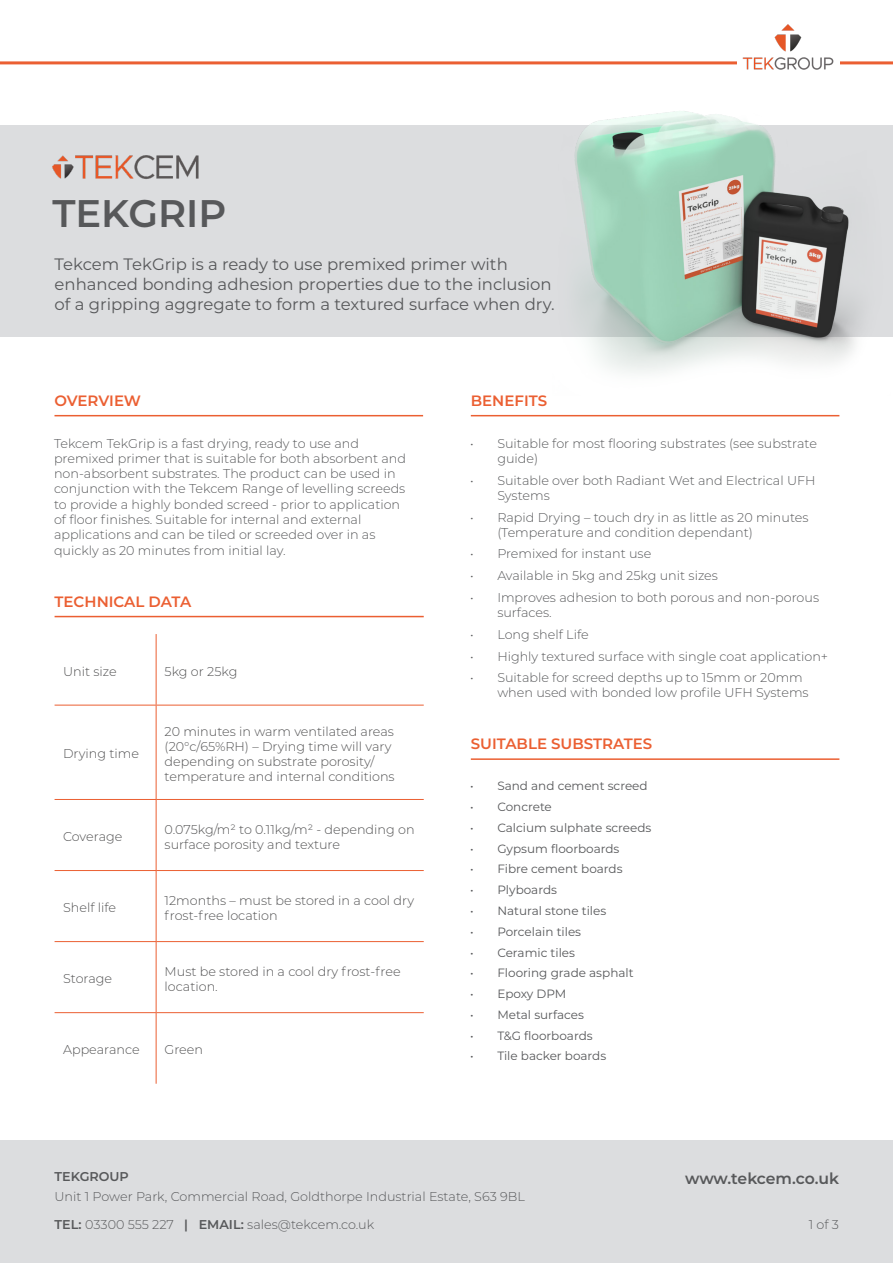
<style>
.page{position:relative;width:893px;height:1263px;background:#fff}
.page>*{position:absolute;margin:0;border:0;box-sizing:border-box;transform-origin:0 0}
.t1{font:600 38.4px "Montserrat";color:#57585a}
.t2{font:16.5px/19.8px "Montserrat";color:#57585a}
.t3{font:600 15.6px "Montserrat";letter-spacing:-.01em;color:#57585a}
.t4{font:600 15px "Montserrat";color:#eb5f32}
.t5{font:300 12.75px/15.3px "Montserrat";color:#57585a}
.t6{font:300 12.75px/15.3px "Montserrat";color:#525253}
.t7{font:600 12.75px "Montserrat";color:#57585a}
.t8{font:12px "Montserrat";color:#57585a}
.s1{font-weight:600}
</style>
<div class="page">
<div style="left:0;top:125px;width:893px;height:211px;background:#dcdddf"></div>
<hr style="left:0;top:61px;width:893px;height:3px;background:#eb5f32">
<img style="left:52px;top:155px;width:147px;height:24px">
<hr style="left:54px;top:415px;width:369px;height:1px;background:#eb5f32">
<hr style="left:55px;top:616px;width:369px;height:1px;background:#eb5f32">
<hr style="left:156px;top:634px;width:1px;height:71px;background:#eb5f32">
<hr style="left:55px;top:705px;width:101px;height:1px;background:#eb5f32">
<hr style="left:156px;top:705px;width:268px;height:1px;background:#eb5f32">
<hr style="left:156px;top:705px;width:1px;height:94px;background:#eb5f32">
<hr style="left:55px;top:799px;width:101px;height:1px;background:#eb5f32">
<hr style="left:156px;top:799px;width:268px;height:1px;background:#eb5f32">
<hr style="left:156px;top:800px;width:1px;height:70px;background:#eb5f32">
<hr style="left:55px;top:870px;width:101px;height:1px;background:#eb5f32">
<hr style="left:156px;top:870px;width:268px;height:1px;background:#eb5f32">
<hr style="left:156px;top:871px;width:1px;height:70px;background:#eb5f32">
<hr style="left:55px;top:941px;width:101px;height:1px;background:#eb5f32">
<hr style="left:156px;top:941px;width:268px;height:1px;background:#eb5f32">
<hr style="left:156px;top:942px;width:1px;height:70px;background:#eb5f32">
<hr style="left:55px;top:1012px;width:101px;height:1px;background:#eb5f32">
<hr style="left:156px;top:1012px;width:268px;height:1px;background:#eb5f32">
<hr style="left:156px;top:1013px;width:1px;height:71px;background:#eb5f32">
<hr style="left:471px;top:415px;width:368px;height:1px;background:#eb5f32">
<div style="left:0;top:1141px;width:893px;height:122px;background:#dcdddf"></div>
<hr style="left:471px;top:758px;width:368px;height:2px;background:#eb5f32">
<img style="left:743px;top:24px;width:88px;height:34px">
<img style="left:553px;top:58px;width:337px;height:315px">
<p class="t1" style="left:52px;top:186px;width:175px">TEKGRIP</p>
<p class="t2" style="left:55px;top:254px;width:502px">Tekcem TekGrip is a ready to use premixed primer with enhanced bonding adhesion properties due to the inclusion of a gripping aggregate to form a textured surface when dry.</p>
<p class="t4" style="left:54px;top:390px;width:88px">OVERVIEW</p>
<p class="t5" style="left:54px;top:435px;width:354px">Tekcem TekGrip is a fast drying, ready to use and premixed primer that is suitable for both absorbent and non-absorbent substrates. The product can be used in conjunction with the Tekcem Range of levelling screeds to provide a highly bonded screed - prior to application of floor finishes. Suitable for internal and external applications and can be tiled or screeded over in as quickly as 20 minutes from initial lay.</p>
<p class="t4" style="left:55px;top:591px;width:138px">TECHNICAL DATA</p>
<p class="t6" style="left:63px;top:663px;width:55px">Unit size</p>
<p class="t6" style="left:165px;top:663px;width:74px">5kg or 25kg</p>
<p class="t6" style="left:63px;top:746px;width:77px">Drying time</p>
<p class="t6" style="left:165px;top:723px;width:232px">20 minutes in warm ventilated areas (20°c/65%RH) – Drying time will vary depending on substrate porosity/ temperature and internal conditions</p>
<p class="t6" style="left:63px;top:828px;width:61px">Coverage</p>
<p class="t6" style="left:165px;top:821px;width:251px">0.075kg/m² to 0.11kg/m² - depending on surface porosity and texture</p>
<p class="t6" style="left:63px;top:900px;width:55px">Shelf life</p>
<p class="t6" style="left:165px;top:892px;width:251px">12months – must be stored in a cool dry frost-free location</p>
<p class="t6" style="left:63px;top:971px;width:51px">Storage</p>
<p class="t6" style="left:165px;top:963px;width:238px">Must be stored in a cool dry frost-free location.</p>
<p class="t6" style="left:63px;top:1042px;width:78px">Appearance</p>
<p class="t6" style="left:165px;top:1042px;width:40px">Green</p>
<p class="t4" style="left:471px;top:390px;width:78px">BENEFITS</p>
<p class="t5" style="left:497px;top:435px;width:321px;text-indent:-27px">• Suitable for most flooring substrates (see substrate guide)</p>
<p class="t5" style="left:497px;top:472px;width:320px;text-indent:-27px">• Suitable over both Radiant Wet and Electrical UFH<br>Systems</p>
<p class="t5" style="left:497px;top:509px;width:313px;text-indent:-27px">• Rapid Drying – touch dry in as little as 20 minutes (Temperature and condition dependant)</p>
<p class="t5" style="left:470px;top:546px;width:182px">• Premixed for instant use</p>
<p class="t5" style="left:470px;top:568px;width:249px">• Available in 5kg and 25kg unit sizes</p>
<p class="t5" style="left:497px;top:589px;width:323px;text-indent:-27px">• Improves adhesion to both porous and non-porous surfaces.</p>
<p class="t5" style="left:470px;top:626px;width:120px">• Long shelf Life</p>
<p class="t5" style="left:470px;top:648px;width:359px">• Highly textured surface with single coat application+</p>
<p class="t5" style="left:497px;top:670px;width:313px;text-indent:-27px">• Suitable for screed depths up to 15mm or 20mm when used with bonded low profile UFH Systems</p>
<p class="t4" style="left:471px;top:733px;width:183px">SUITABLE SUBSTRATES</p>
<p class="t8" style="left:470px;top:778px;width:179px">• Sand and cement screed</p>
<p class="t8" style="left:470px;top:798px;width:83px">• Concrete</p>
<p class="t8" style="left:470px;top:819px;width:183px">• Calcium sulphate screeds</p>
<p class="t8" style="left:470px;top:840px;width:151px">• Gypsum floorboards</p>
<p class="t8" style="left:470px;top:861px;width:154px">• Fibre cement boards</p>
<p class="t8" style="left:470px;top:882px;width:88px">• Plyboards</p>
<p class="t8" style="left:470px;top:902px;width:137px">• Natural stone tiles</p>
<p class="t8" style="left:470px;top:923px;width:112px">• Porcelain tiles</p>
<p class="t8" style="left:470px;top:944px;width:106px">• Ceramic tiles</p>
<p class="t8" style="left:470px;top:965px;width:165px">• Flooring grade asphalt</p>
<p class="t8" style="left:470px;top:985px;width:98px">• Epoxy DPM</p>
<p class="t8" style="left:470px;top:1006px;width:115px">• Metal surfaces</p>
<p class="t8" style="left:470px;top:1027px;width:124px">• T&amp;G floorboards</p>
<p class="t8" style="left:470px;top:1048px;width:137px">• Tile backer boards</p>
<p class="t7" style="left:54px;top:1168px;width:76px">TEKGROUP</p>
<p class="t5" style="left:54px;top:1188px;width:472px">Unit 1 Power Park, Commercial Road, Goldthorpe Industrial Estate, S63 9BL</p>
<p class="t5" style="left:54px;top:1216px;width:321px"><span class="s1">TEL:</span> 03300 555 227 <span class="s1">| EMAIL:</span> sales@tekcem.co.uk</p>
<p class="t3" style="left:685px;top:1167px;width:155px">www.tekcem.co.uk</p>
<p class="t5" style="left:809px;top:1216px;width:32px">1 of 3</p>
</div>
